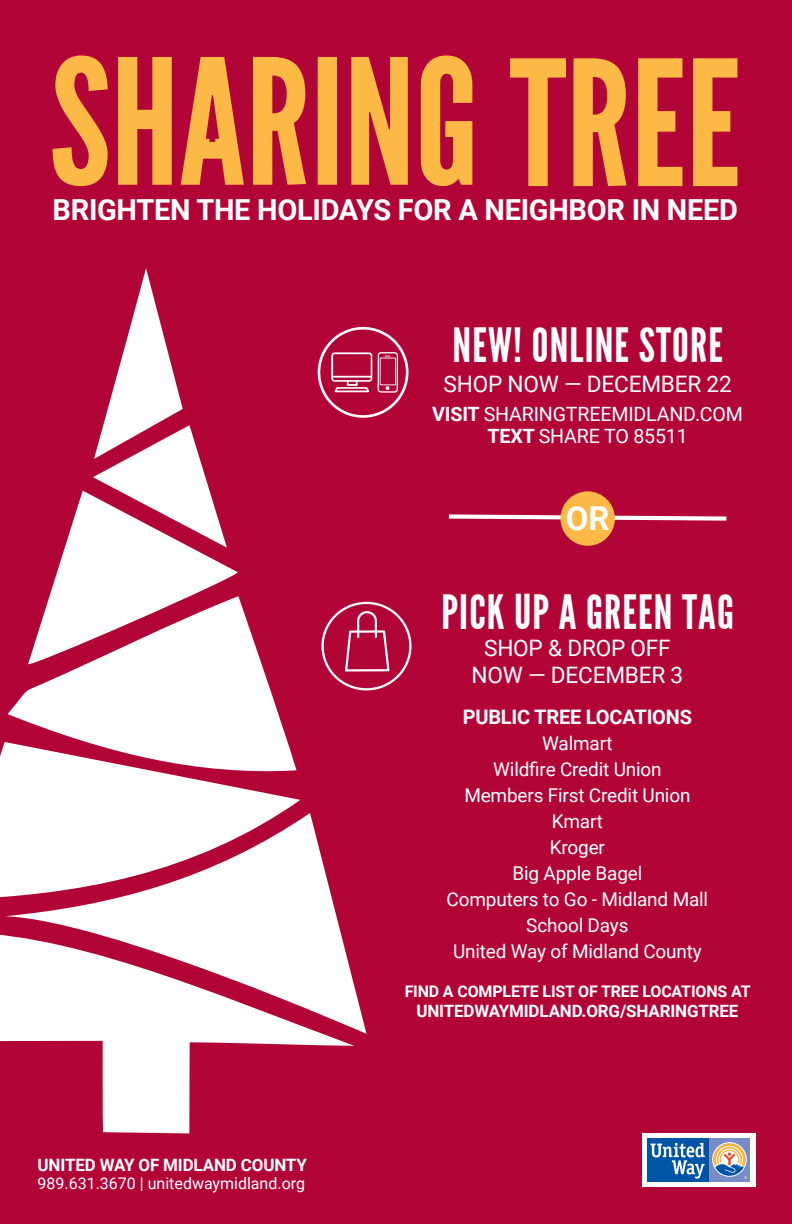
<style>
.page{position:relative;width:792px;height:1224px;background:#b30437}
.page>*{position:absolute;margin:0;border:0;box-sizing:border-box;transform-origin:0 0}
.t1{font:47.3px "League Gothic";letter-spacing:.025em;color:#fff}
.t2{font:700 33px "Roboto";color:#fff}
.t3{font:700 29px "Roboto";letter-spacing:-.01em;color:#fff}
.t4{font:22.7px "Roboto";letter-spacing:-.01em;color:#fff}
.t5{font:700 20px "Roboto";letter-spacing:-.01em;color:#fff}
.t6{font:19.7px "Roboto";letter-spacing:-.01em;color:#fff}
.t7{font:19px "Roboto";letter-spacing:-.01em;color:#fff}
.t8{font:700 17px "Roboto";letter-spacing:-.01em;color:#fff}
.t9{font:700 16px "Roboto";letter-spacing:-.01em;color:#fff}
.t10{font:16px "Roboto";color:#fff}
.s1{font-weight:700}
</style>
<div class="page">
<div style="left:642px;top:1133px;width:114px;height:54px;background:#fff"></div>
<div style="left:709px;top:1138px;width:41px;height:43px;background:#788dc7"></div>
<div style="left:647px;top:1138px;width:62px;height:43px;background:#0155a7"></div>
<svg style="left:712px;top:1142px;width:35px;height:35px"></svg>
<svg style="left:651px;top:1143px;width:54px;height:36px"></svg>
<svg style="left:713px;top:1143px;width:34px;height:36px"></svg>
<svg style="left:0;top:934px;width:354px;height:200px"></svg>
<svg style="left:5px;top:813px;width:361px;height:221px;fill:#fff"></svg>
<svg style="left:0;top:742px;width:300px;height:158px;fill:#fff"></svg>
<svg style="left:8px;top:596px;width:288px;height:180px;fill:#fff"></svg>
<svg style="left:28px;top:268px;width:210px;height:400px"></svg>
<div style="left:318px;top:327px;width:91px;height:91px;border:3px solid #fff;border-radius:50%"></div>
<svg style="left:331px;top:352px;width:41px;height:40px"></svg>
<svg style="left:378px;top:352px;width:20px;height:41px"></svg>
<div style="left:321px;top:602px;width:91px;height:89px;border:2px solid #fff;border-radius:50%"></div>
<svg style="left:345px;top:610px;width:45px;height:62px"></svg>
<svg style="left:448px;top:512px;width:279px;height:9px"></svg>
<div style="left:560px;top:491px;width:55px;height:55px;background:#fdb945;border-radius:50%"></div>
<svg style="left:510px;top:58px;width:227px;height:128px"></svg>
<svg style="left:53px;top:55px;width:419px;height:131px;fill:#fdb945"></svg>
<p class="t3" style="left:53px;top:190px;width:687px">BRIGHTEN THE HOLIDAYS FOR A NEIGHBOR IN NEED</p>
<p class="t1" style="left:453px;top:318px;width:272px">NEW! ONLINE STORE</p>
<p class="t4" style="left:444px;top:368px;width:290px">SHOP NOW — DECEMBER 22</p>
<p class="t6" style="left:432px;top:400px;width:312px"><span class="s1">VISIT</span> SHARINGTREEMIDLAND.COM</p>
<p class="t6" style="left:488px;top:422px;width:202px"><span class="s1">TEXT</span> SHARE TO 85511</p>
<p class="t2" style="left:566px;top:496px;width:45px">OR</p>
<p class="t8" style="left:38px;top:1153px;width:271px">UNITED WAY OF MIDLAND COUNTY</p>
<p class="t10" style="left:38px;top:1172px;width:269px">989.631.3670 | unitedwaymidland.org</p>
<p class="t1" style="left:441px;top:585px;width:294px">PICK UP A GREEN TAG</p>
<p class="t4" style="left:484px;top:632px;width:188px">SHOP &amp; DROP OFF</p>
<p class="t4" style="left:472px;top:659px;width:213px">NOW — DECEMBER 3</p>
<p class="t5" style="left:463px;top:702px;width:231px">PUBLIC TREE LOCATIONS</p>
<p class="t7" style="left:542px;top:729px;width:72px">Walmart</p>
<p class="t7" style="left:493px;top:755px;width:170px">Wildfire Credit Union</p>
<p class="t7" style="left:464px;top:781px;width:228px">Members First Credit Union</p>
<p class="t7" style="left:552px;top:807px;width:53px">Kmart</p>
<p class="t7" style="left:550px;top:833px;width:57px">Kroger</p>
<p class="t7" style="left:513px;top:859px;width:131px">Big Apple Bagel</p>
<p class="t7" style="left:447px;top:885px;width:263px">Computers to Go - Midland Mall</p>
<p class="t7" style="left:526px;top:911px;width:104px">School Days</p>
<p class="t7" style="left:453px;top:937px;width:250px">United Way of Midland County</p>
<p class="t9" style="left:405px;top:980px;width:347px">FIND A COMPLETE LIST OF TREE LOCATIONS AT</p>
<p class="t8" style="left:416px;top:999px;width:324px">UNITEDWAYMIDLAND.ORG/SHARINGTREE</p>
</div>
